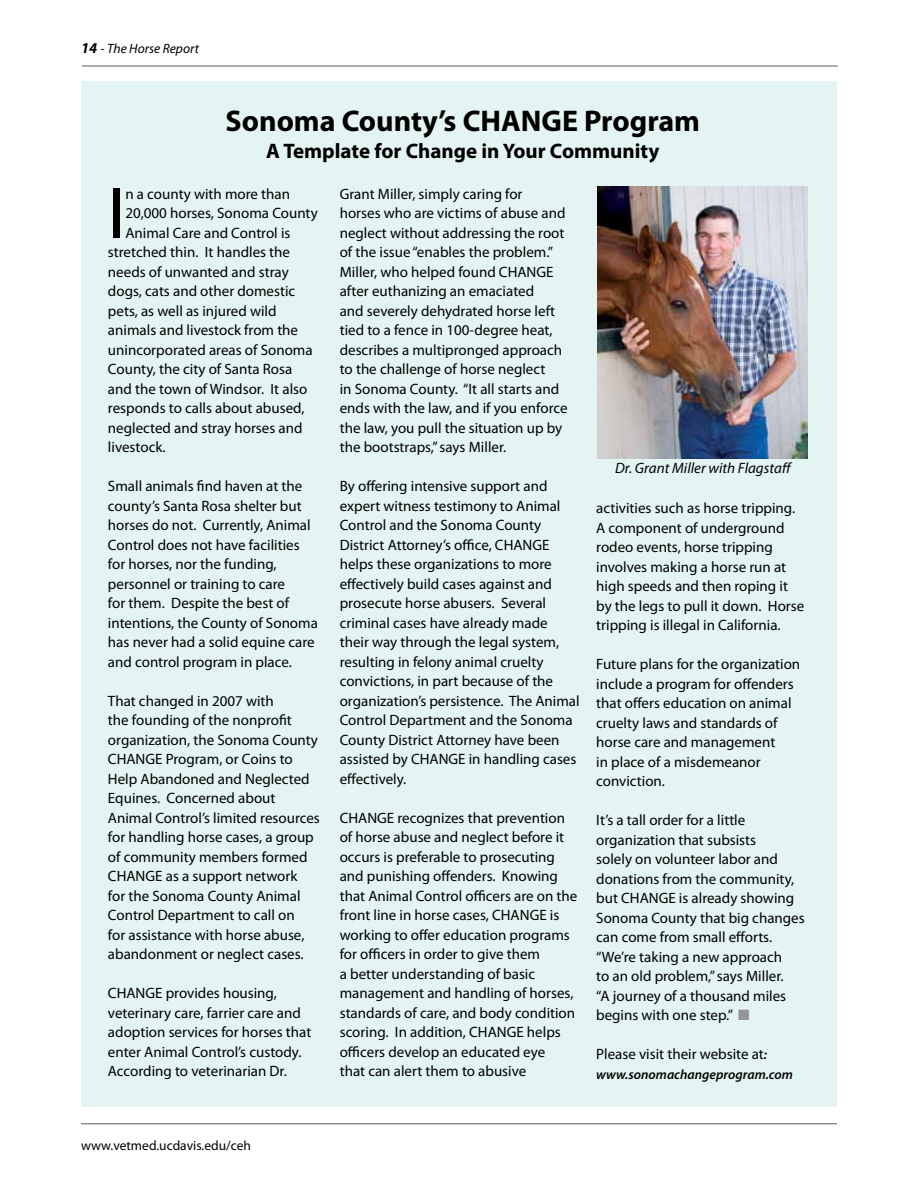
<style>
.page{position:relative;width:918px;height:1188px;background:#fff}
.page>*{position:absolute;margin:0;border:0;box-sizing:border-box;transform-origin:0 0}
.t1{font:72.9px "Myriad Pro";color:#000}
.t2{font:700 30px "Myriad Pro";color:#000}
.t3{font:700 21px "Myriad Pro";color:#000}
.t4{font:15px/19.5px "Myriad Pro";color:#000}
.t5{font:italic 15px "Myriad Pro";color:#000}
.t6{font:italic 600 13.5px "Myriad Pro";color:#000}
.t7{font:13.5px "Myriad Pro";color:#000}
.t8{font:italic 13.5px "Myriad Pro";color:#000}
.s1{font-weight:700;font-size:15px}
.s2{color:#939598}
.s3{font-weight:600;font-style:italic;font-size:13.5px}
</style>
<div class="page">
<hr style="left:82px;top:66px;width:756px;height:1px;background:#58595b">
<hr style="left:81px;top:1123px;width:756px;height:1px;background:#58595b">
<div style="left:81px;top:81px;width:755px;height:1026px;background:#e3f4f2"></div>
<img style="left:598px;top:186px;width:210px;height:272px">
<p class="t8" style="left:81px;top:40px;width:119px"><span class="s1">14</span> - The Horse Report</p>
<h2 class="t2" style="left:225px;top:101px;width:476px">Sonoma County’s CHANGE Program</h2>
<h3 class="t3" style="left:266px;top:137px;width:395px">A Template for Change in Your Community</h3>
<p class="t4" style="left:340px;top:184px;width:229px">Grant Miller, simply caring for<br>horses who are victims of abuse and neglect without addressing the root of the issue “enables the problem.” Miller, who helped found CHANGE after euthanizing an emaciated<br>and severely dehydrated horse left tied to a fence in 100-degree heat, describes a multipronged approach to the challenge of horse neglect<br>in Sonoma County. “It all starts and ends with the law, and if you enforce the law, you pull the situation up by the bootstraps,” says Miller.</p>
<p class="t4" style="left:340px;top:476px;width:241px">By offering intensive support and expert witness testimony to Animal Control and the Sonoma County District Attorney’s office, CHANGE helps these organizations to more effectively build cases against and prosecute horse abusers. Several criminal cases have already made their way through the legal system, resulting in felony animal cruelty convictions, in part because of the organization’s persistence. The Animal Control Department and the Sonoma County District Attorney have been assisted by CHANGE in handling cases effectively.</p>
<p class="t4" style="left:340px;top:808px;width:239px">CHANGE recognizes that prevention of horse abuse and neglect before it occurs is preferable to prosecuting and punishing offenders. Knowing that Animal Control officers are on the front line in horse cases, CHANGE is working to offer education programs for officers in order to give them<br>a better understanding of basic management and handling of horses, standards of care, and body condition scoring. In addition, CHANGE helps officers develop an educated eye<br>that can alert them to abusive</p>
<h1 class="t1" style="left:108px;top:168px;width:19px">I</h1>
<p class="t4" style="left:125px;top:184px;width:166px">n a county with more than</p>
<p class="t4" style="left:125px;top:203px;width:194px">20,000 horses, Sonoma County</p>
<p class="t4" style="left:125px;top:223px;width:167px">Animal Care and Control is</p>
<p class="t4" style="left:108px;top:242px;width:184px">stretched thin. It handles the</p>
<p class="t4" style="left:108px;top:262px;width:182px">needs of unwanted and stray</p>
<p class="t4" style="left:108px;top:281px;width:189px">dogs, cats and other domestic</p>
<p class="t4" style="left:108px;top:301px;width:170px">pets, as well as injured wild</p>
<p class="t4" style="left:108px;top:320px;width:192px">animals and livestock from the</p>
<p class="t4" style="left:108px;top:340px;width:206px">unincorporated areas of Sonoma</p>
<p class="t4" style="left:108px;top:359px;width:186px">County, the city of Santa Rosa</p>
<p class="t4" style="left:108px;top:379px;width:201px">and the town of Windsor. It also</p>
<p class="t4" style="left:108px;top:398px;width:198px">responds to calls about abused,</p>
<p class="t4" style="left:108px;top:418px;width:196px">neglected and stray horses and</p>
<p class="t4" style="left:108px;top:437px;width:59px">livestock.</p>
<p class="t4" style="left:108px;top:476px;width:211px">Small animals find haven at the county’s Santa Rosa shelter but horses do not. Currently, Animal<br>Control does not have facilities for horses, nor the funding, personnel or training to care<br>for them. Despite the best of intentions, the County of Sonoma has never had a solid equine care and control program in place.</p>
<p class="t4" style="left:108px;top:691px;width:213px">That changed in 2007 with<br>the founding of the nonprofit organization, the Sonoma County<br>CHANGE Program, or Coins to<br>Help Abandoned and Neglected<br>Equines. Concerned about<br>Animal Control’s limited resources for handling horse cases, a group of community members formed<br>CHANGE as a support network<br>for the Sonoma County Animal<br>Control Department to call on<br>for assistance with horse abuse, abandonment or neglect cases.</p>
<p class="t4" style="left:108px;top:983px;width:205px">CHANGE provides housing, veterinary care, farrier care and adoption services for horses that enter Animal Control’s custody.<br>According to veterinarian Dr.</p>
<p class="t5" style="left:615px;top:459px;width:179px">Dr. Grant Miller with Flagstaff</p>
<p class="t4" style="left:596px;top:498px;width:210px">activities such as horse tripping.<br>A component of underground rodeo events, horse tripping involves making a horse run at high speeds and then roping it by the legs to pull it down. Horse tripping is illegal in California.</p>
<p class="t4" style="left:596px;top:654px;width:206px">Future plans for the organization include a program for offenders that offers education on animal cruelty laws and standards of horse care and management<br>in place of a misdemeanor conviction.</p>
<p class="t4" style="left:596px;top:810px;width:210px">It’s a tall order for a little organization that subsists<br>solely on volunteer labor and donations from the community, but CHANGE is already showing<br>Sonoma County that big changes can come from small efforts. “We’re taking a new approach<br>to an old problem,” says Miller.<br>“A journey of a thousand miles begins with one step.” <span class="s2">■</span></p>
<p class="t4" style="left:596px;top:1044px;width:172px">Please visit their website at<span class="s3">:</span></p>
<p class="t6" style="left:596px;top:1065px;width:198px">www.sonomachangeprogram.com</p>
<p class="t7" style="left:81px;top:1137px;width:172px">www.vetmed.ucdavis.edu/ceh</p>
</div>
